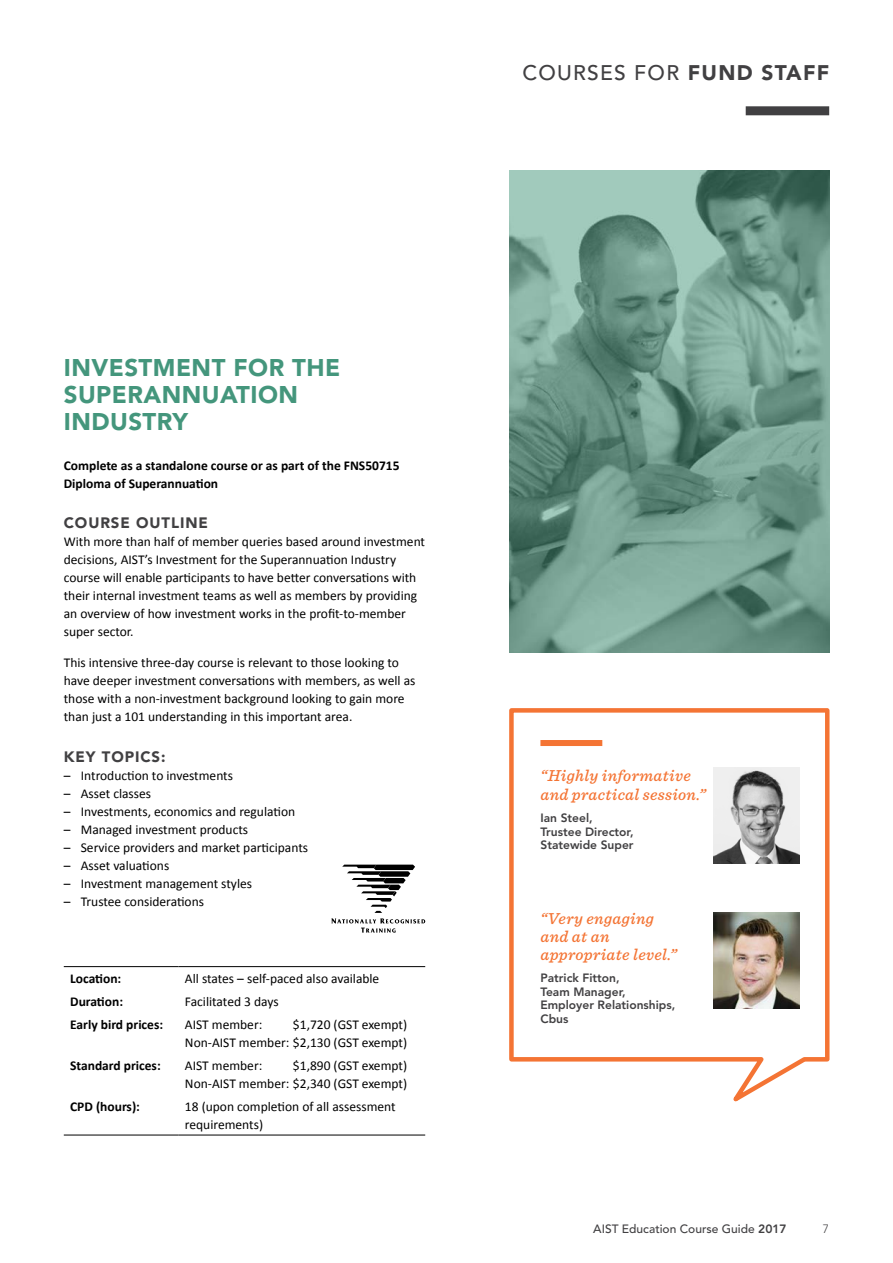
<style>
.page{position:relative;width:893px;height:1263px;background:#fff}
.page>*{position:absolute;margin:0;border:0;box-sizing:border-box;transform-origin:0 0}
.Course{font:900 24px/27px "Avenir LT Std";letter-spacing:.02em;color:#44967c}
.t1{font:500 21px "Avenir LT Std";letter-spacing:.06em;color:#414042}
.t2{font:italic 500 16.5px/18px "Sentinel";letter-spacing:.02em;color:#f47434}
.t3{font:900 15px "Avenir LT Std";letter-spacing:.06em;color:#414042}
.Body_Copy{font:13.5px/18px "Calibri";color:#000}
.More_Info{font:13.5px/18px "Calibri";color:#000;text-align:right}
.Body_Copy-2{font:700 13.5px/18px "Calibri";color:#000}
.More_Info-2{font:700 13.5px "Calibri";color:#000}
.t4{font:800 12px/13.5px "Avenir LT Std";color:#414042}
.t5{font:500 12px "Avenir LT Std";color:#414042}
.t6{font:300 12px "Avenir LT Std";color:#414042}
.s1{font-weight:900}
.s2{font-weight:800}
</style>
<div class="page">
<div style="left:746px;top:106px;width:83px;height:9px;background:#414042"></div>
<hr style="left:64px;top:966px;width:115px;height:1px;background:#000">
<hr style="left:179px;top:966px;width:246px;height:1px;background:#000">
<hr style="left:64px;top:1135px;width:115px;height:1px;background:#000">
<hr style="left:179px;top:1135px;width:246px;height:1px;background:#000">
<svg style="left:331px;top:865px;width:94px;height:68px"></svg>
<img style="left:509px;top:170px;width:320px;height:483px">
<svg style="left:509px;top:708px;width:321px;height:394px"></svg>
<img style="left:713px;top:913px;width:86px;height:95px">
<img style="left:713px;top:767px;width:86px;height:96px">
<h4 class="t1" style="left:522px;top:60px;width:308px">COURSES FOR <span class="s1">FUND STAFF</span></h4>
<p class="Course" style="left:64px;top:354px;width:278px">INVESTMENT FOR THE<br>SUPERANNUATION<br>INDUSTRY</p>
<p class="Body_Copy-2" style="left:64px;top:456px;width:337px">Complete as a standalone course or as part of the FNS50715<br>Diploma of Superannuation</p>
<h4 class="t3" style="left:64px;top:514px;width:146px">COURSE OUTLINE</h4>
<p class="Body_Copy" style="left:64px;top:533px;width:363px">With more than half of member queries based around investment decisions, AIST’s Investment for the Superannuation Industry course will enable participants to have better conversations with their internal investment teams as well as members by providing an overview of how investment works in the profit-to-member super sector.</p>
<p class="Body_Copy" style="left:64px;top:654px;width:353px">This intensive three-day course is relevant to those looking to have deeper investment conversations with members, as well as those with a non-investment background looking to gain more than just a 101 understanding in this important area.</p>
<h4 class="t3" style="left:64px;top:748px;width:103px">KEY TOPICS:</h4>
<p class="Body_Copy" style="left:64px;top:766px;width:171px">– Introduction to investments</p>
<p class="Body_Copy" style="left:64px;top:784px;width:89px">– Asset classes</p>
<p class="Body_Copy" style="left:64px;top:802px;width:233px">– Investments, economics and regulation</p>
<p class="Body_Copy" style="left:64px;top:820px;width:186px">– Managed investment products</p>
<p class="Body_Copy" style="left:64px;top:838px;width:246px">– Service providers and market participants</p>
<p class="Body_Copy" style="left:64px;top:856px;width:107px">– Asset valuations</p>
<p class="Body_Copy" style="left:64px;top:874px;width:190px">– Investment management styles</p>
<p class="Body_Copy" style="left:64px;top:892px;width:142px">– Trustee considerations</p>
<p class="More_Info-2" style="left:70px;top:970px;width:53px">Location:</p>
<p class="More_Info" style="left:185px;top:970px;width:196px">All states – self-paced also available</p>
<p class="More_Info-2" style="left:70px;top:993px;width:54px">Duration:</p>
<p class="More_Info" style="left:185px;top:992px;width:95px">Facilitated 3 days</p>
<p class="More_Info-2" style="left:70px;top:1016px;width:95px">Early bird prices:</p>
<p class="More_Info" style="left:185px;top:1015px;width:79px">AIST member:</p>
<p class="More_Info" style="left:185px;top:1015px;width:224px">$1,720 (GST exempt)<br>Non-AIST member: $2,130 (GST exempt)</p>
<p class="More_Info" style="left:185px;top:1056px;width:224px">$1,890 (GST exempt)<br>Non-AIST member: $2,340 (GST exempt)</p>
<p class="More_Info-2" style="left:70px;top:1057px;width:92px">Standard prices:</p>
<p class="More_Info" style="left:185px;top:1056px;width:79px">AIST member:</p>
<p class="More_Info-2" style="left:70px;top:1097px;width:71px">CPD (hours):</p>
<p class="More_Info" style="left:185px;top:1097px;width:212px;text-align:left">18 (upon completion of all assessment requirements)</p>
<p class="t2" style="left:540px;top:765px;width:167px;line-height:19.5px">“Highly informative and practical session.”</p>
<p class="t4" style="left:540px;top:811px;width:95px">Ian Steel,<br>Trustee Director,<br>Statewide Super</p>
<p class="t2" style="left:540px;top:909px;width:138px">“Very engaging and at an appropriate level.”</p>
<p class="t4" style="left:540px;top:971px;width:136px">Patrick Fitton,<br>Team Manager,<br>Employer Relationships,<br>Cbus</p>
<p class="t5" style="left:593px;top:1222px;width:195px">AIST Education Course Guide <span class="s2">2017</span></p>
<p class="t6" style="left:823px;top:1222px;width:8px">7</p>
</div>
